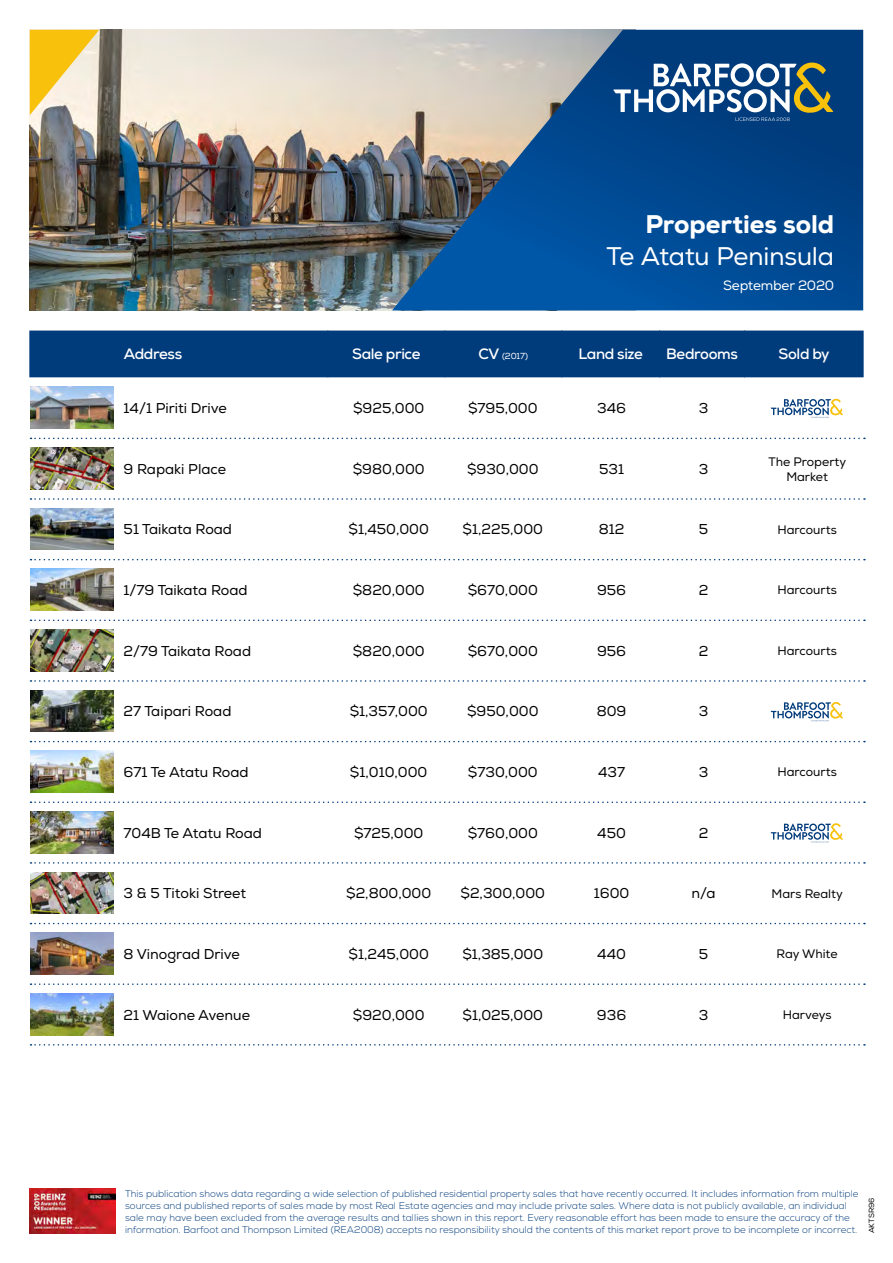
<style>
.page{position:relative;width:893px;height:1263px;background:#fff}
.page>*{position:absolute;margin:0;border:0;box-sizing:border-box;transform-origin:0 0}
.t1{font:25.5px "Nexa";letter-spacing:-.01em;color:#fff}
.t2{font:800 25.5px "Nexa";color:#fff}
.t3{font:700 15px "Nexa";letter-spacing:-.025em;color:#fff}
.t4{font:14.25px "Nexa";color:#000}
.t5{font:13.5px "Nexa";letter-spacing:-.015em;color:#fff}
.t6{font:12.3px/15px "Nexa";color:#000;text-align:center}
.t7{font:300 9.75px/12px "Nexa";color:#003b7b}
.t8{font:8.7px "Nexa";color:#fff}
.t9{font:7.5px "Nexa";color:#000}
.s1{font-weight:700;font-size:15px}
</style>
<div class="page">
<img style="left:30px;top:30px;width:362px;height:280px">
<svg style="left:30px;top:30px;width:69px;height:85px;background:#f1d271"></svg>
<svg style="left:392px;top:30px;width:471px;height:280px;background:#2e6294"></svg>
<svg style="left:613px;top:63px;width:220px;height:58px"></svg>
<div style="left:29px;top:331px;width:835px;height:46px;background:#003b7b"></div>
<hr style="left:328px;top:331px;width:1px;height:46px;background:#003b7b">
<hr style="left:445px;top:331px;width:1px;height:46px;background:#003b7b">
<hr style="left:561px;top:331px;width:1px;height:46px;background:#003b7b">
<hr style="left:659px;top:331px;width:1px;height:46px;background:#003b7b">
<hr style="left:744px;top:331px;width:1px;height:46px;background:#003b7b">
<img style="left:30px;top:1188px;width:85px;height:45px">
<svg style="left:771px;top:399px;width:72px;height:19px"></svg>
<svg style="left:31px;top:438px;width:834px;height:1px"></svg>
<img style="left:31px;top:387px;width:82px;height:42px">
<svg style="left:31px;top:498px;width:834px;height:2px"></svg>
<img style="left:31px;top:448px;width:82px;height:41px">
<svg style="left:31px;top:559px;width:834px;height:1px"></svg>
<img style="left:31px;top:508px;width:82px;height:42px">
<svg style="left:31px;top:619px;width:834px;height:2px"></svg>
<img style="left:31px;top:569px;width:82px;height:42px">
<svg style="left:31px;top:680px;width:834px;height:2px"></svg>
<img style="left:31px;top:629px;width:82px;height:42px">
<svg style="left:771px;top:702px;width:72px;height:19px"></svg>
<svg style="left:31px;top:741px;width:834px;height:1px"></svg>
<img style="left:31px;top:690px;width:82px;height:42px">
<svg style="left:31px;top:801px;width:834px;height:2px"></svg>
<img style="left:31px;top:751px;width:82px;height:41px">
<svg style="left:771px;top:823px;width:72px;height:19px"></svg>
<svg style="left:31px;top:862px;width:834px;height:2px"></svg>
<img style="left:31px;top:811px;width:82px;height:42px">
<svg style="left:31px;top:923px;width:834px;height:1px"></svg>
<img style="left:31px;top:872px;width:82px;height:42px">
<svg style="left:31px;top:983px;width:834px;height:2px"></svg>
<img style="left:31px;top:933px;width:82px;height:41px">
<svg style="left:31px;top:1044px;width:834px;height:1px"></svg>
<img style="left:31px;top:993px;width:82px;height:42px">
<h1 class="t2" style="left:645px;top:208px;width:190px">Properties sold</h1>
<h1 class="t1" style="left:606px;top:241px;width:229px">Te Atatu Peninsula</h1>
<h3 class="t5" style="left:723px;top:277px;width:113px">September 2020</h3>
<h2 class="t3" style="left:124px;top:344px;width:60px">Address</h2>
<h2 class="t3" style="left:352px;top:344px;width:70px">Sale price</h2>
<p class="t8" style="left:478px;top:350px;width:51px"><span class="s1">CV</span> (2017)</p>
<h2 class="t3" style="left:578px;top:344px;width:66px">Land size</h2>
<h2 class="t3" style="left:666px;top:344px;width:73px">Bedrooms</h2>
<h2 class="t3" style="left:779px;top:344px;width:53px">Sold by</h2>
<h3 class="t4" style="left:124px;top:400px;width:105px">14/1 Piriti Drive</h3>
<h3 class="t4" style="left:353px;top:400px;width:73px">$925,000</h3>
<h3 class="t4" style="left:468px;top:400px;width:71px">$795,000</h3>
<h3 class="t4" style="left:597px;top:400px;width:30px">346</h3>
<h3 class="t4" style="left:699px;top:400px;width:11px">3</h3>
<h3 class="t4" style="left:124px;top:460px;width:104px">9 Rapaki Place</h3>
<h3 class="t4" style="left:353px;top:460px;width:74px">$980,000</h3>
<h3 class="t4" style="left:467px;top:460px;width:73px">$930,000</h3>
<h3 class="t4" style="left:599px;top:460px;width:26px">531</h3>
<p class="t6" style="left:768px;top:454px;width:79px">The Property<br>Market</p>
<h3 class="t4" style="left:699px;top:460px;width:11px">3</h3>
<h3 class="t4" style="left:124px;top:521px;width:110px">51 Taikata Road</h3>
<h3 class="t4" style="left:348px;top:521px;width:82px">$1,450,000</h3>
<h3 class="t4" style="left:463px;top:521px;width:82px">$1,225,000</h3>
<h3 class="t4" style="left:599px;top:521px;width:27px">812</h3>
<h3 class="t4" style="left:699px;top:521px;width:11px">5</h3>
<p class="t6" style="left:777px;top:522px;width:61px">Harcourts</p>
<h3 class="t4" style="left:124px;top:582px;width:125px">1/79 Taikata Road</h3>
<h3 class="t4" style="left:353px;top:582px;width:73px">$820,000</h3>
<h3 class="t4" style="left:468px;top:582px;width:72px">$670,000</h3>
<h3 class="t4" style="left:597px;top:582px;width:31px">956</h3>
<h3 class="t4" style="left:699px;top:582px;width:11px">2</h3>
<p class="t6" style="left:777px;top:583px;width:61px">Harcourts</p>
<h3 class="t4" style="left:124px;top:642px;width:129px">2/79 Taikata Road</h3>
<h3 class="t4" style="left:353px;top:642px;width:73px">$820,000</h3>
<h3 class="t4" style="left:468px;top:642px;width:72px">$670,000</h3>
<h3 class="t4" style="left:597px;top:642px;width:31px">956</h3>
<h3 class="t4" style="left:699px;top:642px;width:11px">2</h3>
<p class="t6" style="left:777px;top:643px;width:61px">Harcourts</p>
<h3 class="t4" style="left:124px;top:703px;width:109px">27 Taipari Road</h3>
<h3 class="t4" style="left:350px;top:703px;width:80px">$1,357,000</h3>
<h3 class="t4" style="left:467px;top:703px;width:73px">$950,000</h3>
<h3 class="t4" style="left:597px;top:703px;width:31px">809</h3>
<h3 class="t4" style="left:699px;top:703px;width:11px">3</h3>
<h3 class="t4" style="left:124px;top:764px;width:126px">671 Te Atatu Road</h3>
<h3 class="t4" style="left:350px;top:764px;width:79px">$1,010,000</h3>
<h3 class="t4" style="left:468px;top:764px;width:71px">$730,000</h3>
<h3 class="t4" style="left:598px;top:764px;width:28px">437</h3>
<h3 class="t4" style="left:699px;top:764px;width:11px">3</h3>
<p class="t6" style="left:777px;top:765px;width:61px">Harcourts</p>
<h3 class="t4" style="left:124px;top:824px;width:140px">704B Te Atatu Road</h3>
<h3 class="t4" style="left:354px;top:824px;width:71px">$725,000</h3>
<h3 class="t4" style="left:468px;top:824px;width:72px">$760,000</h3>
<h3 class="t4" style="left:597px;top:824px;width:30px">450</h3>
<h3 class="t4" style="left:699px;top:824px;width:11px">2</h3>
<h3 class="t4" style="left:124px;top:885px;width:124px">3 &amp; 5 Titoki Street</h3>
<h3 class="t4" style="left:346px;top:885px;width:87px">$2,800,000</h3>
<h3 class="t4" style="left:460px;top:885px;width:86px">$2,300,000</h3>
<h3 class="t4" style="left:594px;top:885px;width:37px">1600</h3>
<h3 class="t4" style="left:692px;top:885px;width:26px">n/a</h3>
<p class="t6" style="left:772px;top:886px;width:73px">Mars Realty</p>
<h3 class="t4" style="left:124px;top:945px;width:118px">8 Vinograd Drive</h3>
<h3 class="t4" style="left:349px;top:945px;width:82px">$1,245,000</h3>
<h3 class="t4" style="left:462px;top:945px;width:82px">$1,385,000</h3>
<h3 class="t4" style="left:597px;top:945px;width:30px">440</h3>
<h3 class="t4" style="left:699px;top:945px;width:11px">5</h3>
<p class="t6" style="left:776px;top:947px;width:63px">Ray White</p>
<h3 class="t4" style="left:124px;top:1006px;width:128px">21 Waione Avenue</h3>
<h3 class="t4" style="left:353px;top:1006px;width:73px">$920,000</h3>
<h3 class="t4" style="left:462px;top:1006px;width:82px">$1,025,000</h3>
<h3 class="t4" style="left:597px;top:1006px;width:31px">936</h3>
<h3 class="t4" style="left:699px;top:1006px;width:11px">3</h3>
<p class="t6" style="left:783px;top:1007px;width:50px">Harveys</p>
<p class="t7" style="left:125px;top:1188px;width:735px">This publication shows data regarding a wide selection of published residential property sales that have recently occurred. It includes information from multiple sources and published reports of sales made by most Real Estate agencies and may include private sales. Where data is not publicly available, an individual sale may have been excluded from the average results and tallies shown in this report. Every reasonable effort has been made to ensure the accuracy of the information. Barfoot and Thompson Limited (REA2008) accepts no responsibility should the contents of this market report prove to be incomplete or incorrect.</p>
<p class="t9" style="left:867px;top:1233px;width:37px;rotate:-90deg">AKTSR96</p>
</div>
